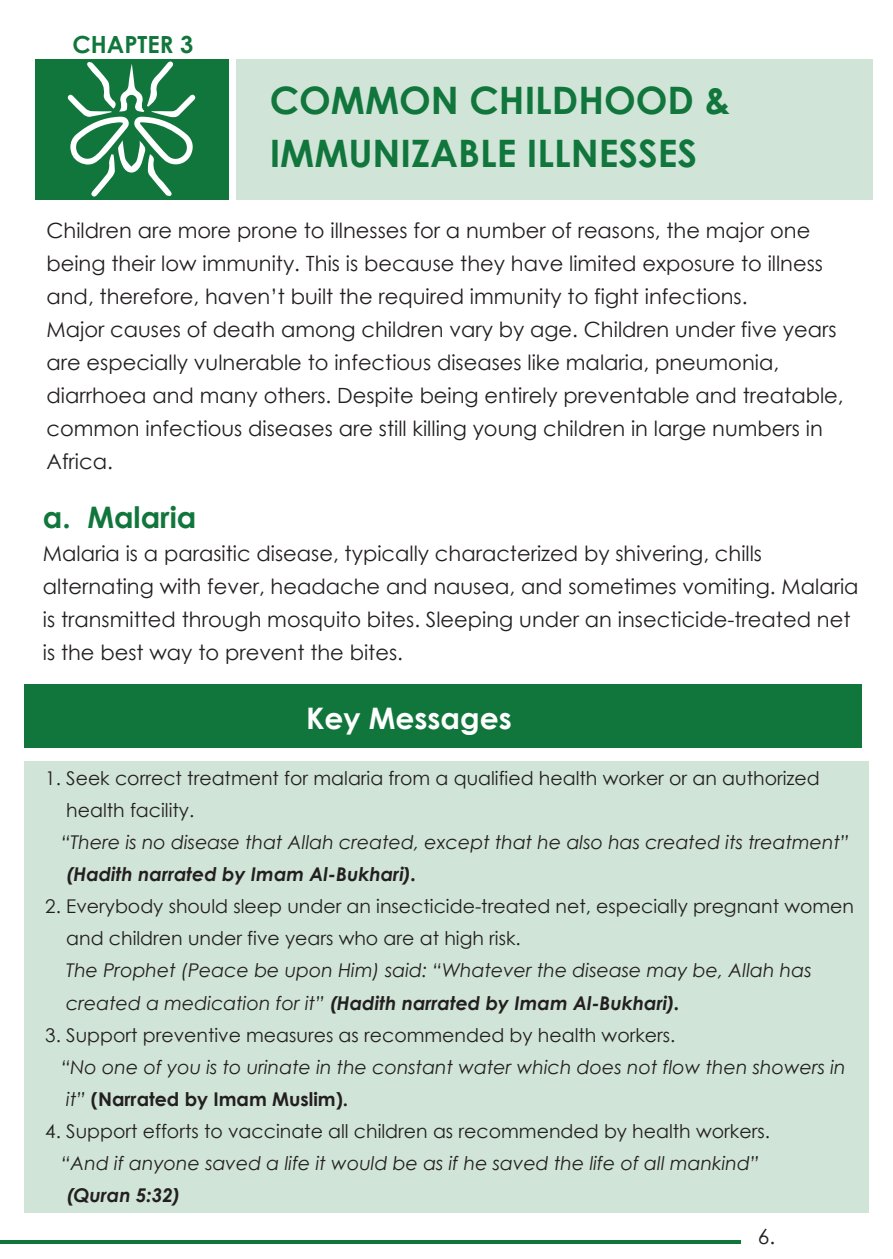
<style>
.page{position:relative;width:893px;height:1259px;background:#fff}
.page>*{position:absolute;margin:0;border:0;box-sizing:border-box;transform-origin:0 0}
.t1{font:700 37.8px/52.8px "Century Gothic";color:#11763c}
.t2{font:700 29.7px "Century Gothic";color:#fff}
.t3{font:700 29.7px "Century Gothic";color:#11763c}
.t4{font:700 23.7px "Century Gothic";color:#11763c}
.t5{font:21px/33px "Century Gothic";color:#231f20}
.t6{font:italic 18.9px/32.1px "Century Gothic";color:#231f20}
.t7{font:18.9px/32.1px "Century Gothic";color:#231f20}
.t8{font:italic 700 18.9px "Century Gothic";color:#231f20}
.s1{font-weight:700}
.s2{font-weight:700;font-style:normal}
</style>
<div class="page">
<div style="left:236px;top:59px;width:636px;height:140px;background:#d0e4d8"></div>
<div style="left:35px;top:59px;width:193px;height:140px;background:#11763c"></div>
<svg style="left:67px;top:61px;width:129px;height:136px"></svg>
<div style="left:24px;top:761px;width:844px;height:451px;background:#d0e4d8"></div>
<div style="left:24px;top:684px;width:837px;height:63px;background:#11763c"></div>
<hr style="left:0;top:1240px;width:740px;height:4px;background:#11763c">
<p class="t4" style="left:72px;top:26px;width:122px">CHAPTER 3</p>
<h1 class="t1" style="left:270px;top:72px;width:462px">COMMON CHILDHOOD &amp;<br>IMMUNIZABLE ILLNESSES</h1>
<p class="t5" style="left:46px;top:214px;width:799px">Children are more prone to illnesses for a number of reasons, the major one being their low immunity. This is because they have limited exposure to illness and, therefore, haven’t built the required immunity to fight infections.<br>Major causes of death among children vary by age. Children under five years are especially vulnerable to infectious diseases like malaria, pneumonia, diarrhoea and many others. Despite being entirely preventable and treatable, common infectious diseases are still killing young children in large numbers in Africa.</p>
<h2 class="t3" style="left:43px;top:495px;width:155px">a. Malaria</h2>
<p class="t5" style="left:43px;top:536px;width:817px">Malaria is a parasitic disease, typically characterized by shivering, chills alternating with fever, headache and nausea, and sometimes vomiting. Malaria is transmitted through mosquito bites. Sleeping under an insecticide-treated net is the best way to prevent the bites.</p>
<h2 class="t2" style="left:306px;top:695px;width:207px">Key Messages</h2>
<p class="t7" style="left:66px;top:762px;width:755px;text-indent:-21px">1. Seek correct treatment for malaria from a qualified health worker or an authorized health facility.</p>
<p class="t6" style="left:61px;top:826px;width:790px">“There is no disease that Allah created, except that he also has created its treatment”</p>
<p class="t8" style="left:66px;top:860px;width:352px">(Hadith narrated by Imam Al-Bukhari).</p>
<p class="t7" style="left:66px;top:890px;width:789px;text-indent:-21px">2. Everybody should sleep under an insecticide-treated net, especially pregnant women and children under five years who are at high risk.</p>
<p class="t6" style="left:66px;top:954px;width:747px">The Prophet (Peace be upon Him) said: “Whatever the disease may be, Allah has created a medication for it” <span class="s1">(Hadith narrated by Imam Al-Bukhari).</span></p>
<p class="t7" style="left:45px;top:1018px;width:632px">3. Support preventive measures as recommended by health workers.</p>
<p class="t6" style="left:61px;top:1050px;width:786px">“No one of you is to urinate in the constant water which does not flow then showers in it” <span class="s2">(Narrated by Imam Muslim).</span></p>
<p class="t7" style="left:45px;top:1114px;width:726px">4. Support efforts to vaccinate all children as recommended by health workers.</p>
<p class="t6" style="left:61px;top:1146px;width:700px">“And if anyone saved a life it would be as if he saved the life of all mankind”</p>
<p class="t8" style="left:66px;top:1180px;width:115px">(Quran 5:32)</p>
<p class="t5" style="left:758px;top:1219px;width:19px">6.</p>
</div>
